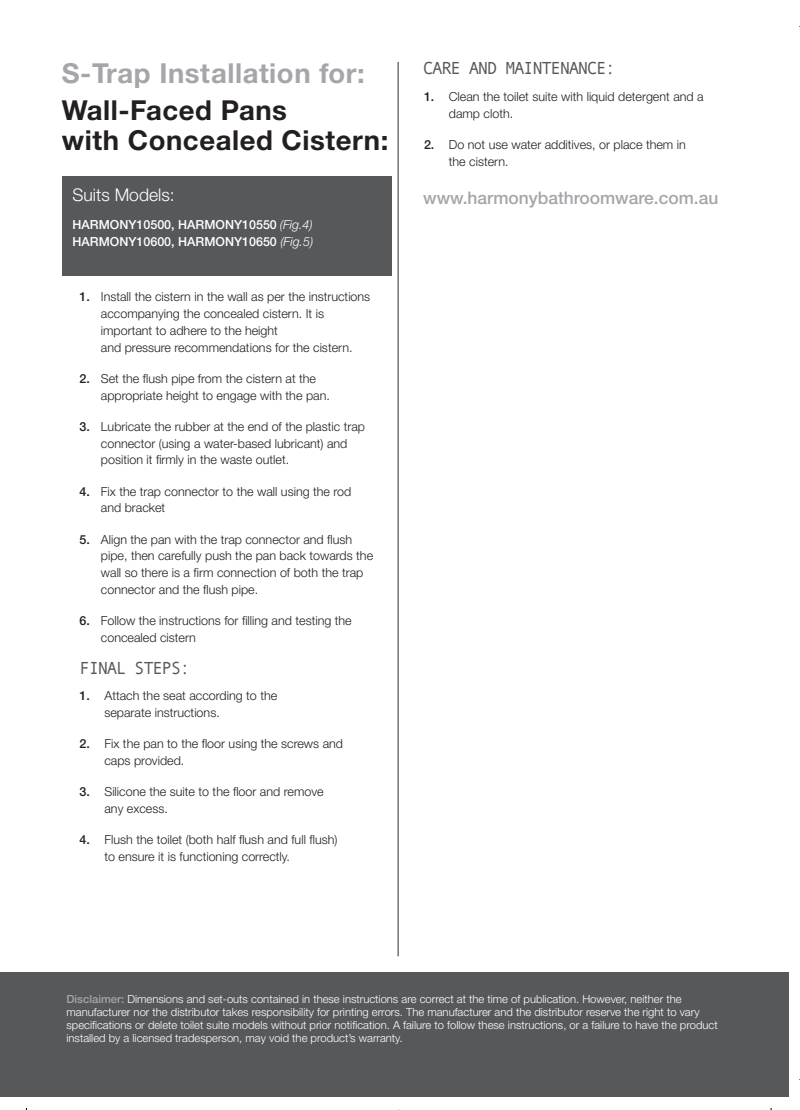
<style>
.page{position:relative;width:800px;height:1110px;background:#fff}
.page>*{position:absolute;margin:0;border:0;box-sizing:border-box;transform-origin:0 0}
.t1{font:700 27.5px/30px "Helvetica Neue CE";letter-spacing:.02em;color:#231f20}
.t2{font:700 27.5px "Helvetica Neue CE";letter-spacing:.02em;color:#a5a6aa}
.t3{font:17.5px "Andale Mono";letter-spacing:-.08em;color:#57585a}
.t4{font:300 17.5px "Helvetica Neue CE";color:#fff}
.t5{font:500 17.38px "Helvetica Neue CE";color:#a5a6aa}
.t6{font:300 12.5px/16.9px "Helvetica Neue CE";color:#231f20}
.t7{font:500 12.5px/16.9px "Helvetica Neue CE";color:#fff}
.t8{font:300 11.25px/13.1px "Helvetica Neue CE";color:#fff}
.s1{font-weight:300;font-style:italic}
.s2{font-weight:500}
.s3{font-weight:500;color:#a5a6aa}
</style>
<div class="page">
<div style="left:62px;top:177px;width:329px;height:99px;background:#57585a"></div>
<div style="left:0;top:972px;width:788px;height:124px;background:#57585a"></div>
<hr style="left:397px;top:62px;width:1px;height:894px;background:#57585a">
<h1 class="t2" style="left:62px;top:56px;width:304px">S-Trap Installation for:</h1>
<h1 class="t1" style="left:62px;top:96px;width:328px">Wall-Faced Pans<br>with Concealed Cistern:</h1>
<h2 class="t4" style="left:72px;top:184px;width:104px">Suits Models:</h2>
<p class="t7" style="left:72px;top:216px;width:242px">HARMONY10500, HARMONY10550 <span class="s1">(Fig.4)<br></span>HARMONY10600, HARMONY10650 <span class="s1">(Fig.5)</span></p>
<p class="t6" style="left:101px;top:288px;width:271px;text-indent:-21px"><span class="s2">1.</span> Install the cistern in the wall as per the instructions accompanying the concealed cistern. It is important to adhere to the height<br>and pressure recommendations for the cistern.</p>
<p class="t6" style="left:101px;top:370px;width:230px;text-indent:-21px"><span class="s2">2.</span> Set the flush pipe from the cistern at the appropriate height to engage with the pan.</p>
<p class="t6" style="left:101px;top:417px;width:265px;text-indent:-21px"><span class="s2">3.</span> Lubricate the rubber at the end of the plastic trap connector (using a water-based lubricant) and position it firmly in the waste outlet.</p>
<p class="t6" style="left:101px;top:482px;width:252px;text-indent:-21px"><span class="s2">4.</span> Fix the trap connector to the wall using the rod and bracket</p>
<p class="t6" style="left:101px;top:530px;width:274px;text-indent:-21px"><span class="s2">5.</span> Align the pan with the trap connector and flush pipe, then carefully push the pan back towards the wall so there is a firm connection of both the trap connector and the flush pipe.</p>
<p class="t6" style="left:101px;top:612px;width:252px;text-indent:-21px"><span class="s2">6.</span> Follow the instructions for filling and testing the concealed cistern</p>
<h2 class="t3" style="left:80px;top:657px;width:112px">FINAL STEPS :</h2>
<p class="t6" style="left:104px;top:687px;width:174px;text-indent:-25px"><span class="s2">1.</span> Attach the seat according to the separate instructions.</p>
<p class="t6" style="left:104px;top:735px;width:240px;text-indent:-25px"><span class="s2">2.</span> Fix the pan to the floor using the screws and caps provided.</p>
<p class="t6" style="left:104px;top:783px;width:221px;text-indent:-25px"><span class="s2">3.</span> Silicone the suite to the floor and remove any excess.</p>
<p class="t6" style="left:104px;top:831px;width:234px;text-indent:-25px"><span class="s2">4.</span> Flush the toilet (both half flush and full flush) to ensure it is functioning correctly.</p>
<h2 class="t3" style="left:423px;top:58px;width:194px">CARE AND MAINTENANCE:</h2>
<p class="t6" style="left:449px;top:88px;width:256px;text-indent:-25px"><span class="s2">1.</span> Clean the toilet suite with liquid detergent and a damp cloth.</p>
<p class="t6" style="left:449px;top:136px;width:238px;text-indent:-25px"><span class="s2">2.</span> Do not use water additives, or place them in the cistern.</p>
<h3 class="t5" style="left:423px;top:187px;width:296px">www.harmonybathroomware.com.au</h3>
<p class="t8" style="left:66px;top:992px;width:652px"><span class="s3">Disclaimer:</span> Dimensions and set-outs contained in these instructions are correct at the time of publication. However, neither the manufacturer nor the distributor takes responsibility for printing errors. The manufacturer and the distributor reserve the right to vary specifications or delete toilet suite models without prior notification. A failure to follow these instructions, or a failure to have the product installed by a licensed tradesperson, may void the product’s warranty.</p>
</div>
